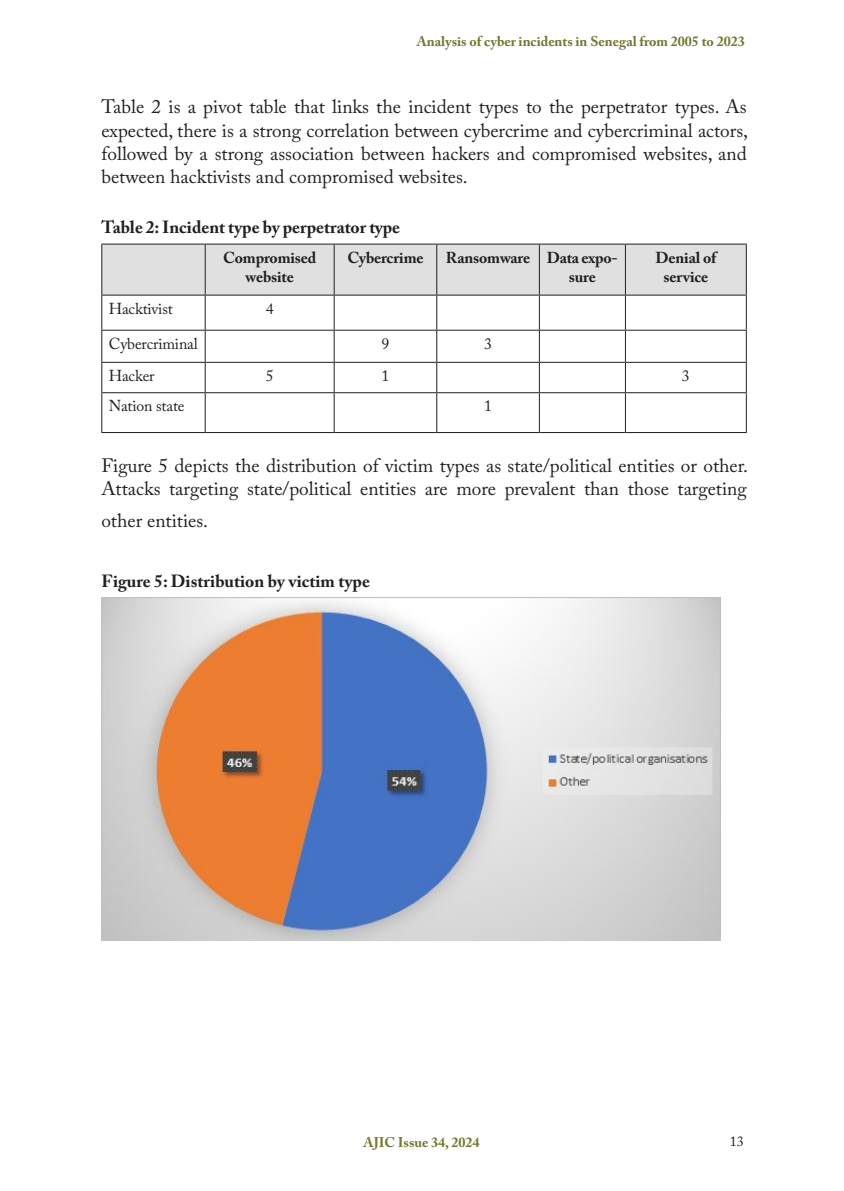
<style>
.page{position:relative;width:844px;height:1191px;background:#fff}
.page>*{position:absolute;margin:0;border:0;box-sizing:border-box;transform-origin:0 0}
.Body_Text{font:19.25px/23.1px "Adobe Caslon Pro";color:#231f20;text-align:justify}
.Body_Text-2{font:700 17.5px "Adobe Caslon Pro";color:#231f20}
.Table_Paragraph{font:700 15.75px/18.9px "Adobe Caslon Pro";letter-spacing:-.01em;color:#231f20;text-align:center}
.Table_Paragraph-2{font:15.75px "Adobe Caslon Pro";letter-spacing:-.01em;color:#231f20}
.t1{font:700 14px "Adobe Caslon Pro";color:#73762d}
.t2{font:14px "Adobe Caslon Pro";color:#231f20}
</style>
<div class="page">
<div style="left:102px;top:245px;width:643px;height:50px;background:#e0e0e0"></div>
<hr style="left:101px;top:244px;width:104px;height:1px;background:#231f20">
<hr style="left:101px;top:244px;width:1px;height:51px;background:#231f20">
<hr style="left:205px;top:244px;width:129px;height:1px;background:#231f20">
<hr style="left:205px;top:244px;width:1px;height:51px;background:#231f20">
<hr style="left:334px;top:244px;width:102px;height:1px;background:#231f20">
<hr style="left:333px;top:244px;width:1px;height:51px;background:#231f20">
<hr style="left:436px;top:244px;width:103px;height:1px;background:#231f20">
<hr style="left:436px;top:244px;width:1px;height:51px;background:#231f20">
<hr style="left:539px;top:244px;width:86px;height:1px;background:#231f20">
<hr style="left:539px;top:244px;width:1px;height:51px;background:#231f20">
<hr style="left:625px;top:244px;width:121px;height:1px;background:#231f20">
<hr style="left:624px;top:244px;width:1px;height:51px;background:#231f20">
<hr style="left:745px;top:244px;width:1px;height:51px;background:#231f20">
<hr style="left:101px;top:295px;width:104px;height:1px;background:#231f20">
<hr style="left:101px;top:295px;width:1px;height:35px;background:#231f20">
<hr style="left:205px;top:295px;width:129px;height:1px;background:#231f20">
<hr style="left:205px;top:295px;width:1px;height:35px;background:#231f20">
<hr style="left:334px;top:295px;width:102px;height:1px;background:#231f20">
<hr style="left:333px;top:295px;width:1px;height:35px;background:#231f20">
<hr style="left:436px;top:295px;width:103px;height:1px;background:#231f20">
<hr style="left:436px;top:295px;width:1px;height:35px;background:#231f20">
<hr style="left:539px;top:295px;width:86px;height:1px;background:#231f20">
<hr style="left:539px;top:295px;width:1px;height:35px;background:#231f20">
<hr style="left:625px;top:295px;width:121px;height:1px;background:#231f20">
<hr style="left:624px;top:295px;width:1px;height:35px;background:#231f20">
<hr style="left:745px;top:295px;width:1px;height:35px;background:#231f20">
<hr style="left:101px;top:330px;width:104px;height:1px;background:#231f20">
<hr style="left:101px;top:331px;width:1px;height:31px;background:#231f20">
<hr style="left:205px;top:330px;width:129px;height:1px;background:#231f20">
<hr style="left:205px;top:331px;width:1px;height:31px;background:#231f20">
<hr style="left:334px;top:330px;width:102px;height:1px;background:#231f20">
<hr style="left:333px;top:331px;width:1px;height:31px;background:#231f20">
<hr style="left:436px;top:330px;width:103px;height:1px;background:#231f20">
<hr style="left:436px;top:331px;width:1px;height:31px;background:#231f20">
<hr style="left:539px;top:330px;width:86px;height:1px;background:#231f20">
<hr style="left:539px;top:331px;width:1px;height:31px;background:#231f20">
<hr style="left:625px;top:330px;width:121px;height:1px;background:#231f20">
<hr style="left:624px;top:331px;width:1px;height:31px;background:#231f20">
<hr style="left:745px;top:331px;width:1px;height:31px;background:#231f20">
<hr style="left:101px;top:362px;width:104px;height:1px;background:#231f20">
<svg style="left:101px;top:363px;width:1px;height:29px"></svg>
<hr style="left:205px;top:362px;width:129px;height:1px;background:#231f20">
<svg style="left:205px;top:363px;width:1px;height:29px"></svg>
<hr style="left:334px;top:362px;width:102px;height:1px;background:#231f20">
<svg style="left:333px;top:363px;width:1px;height:29px"></svg>
<hr style="left:436px;top:362px;width:103px;height:1px;background:#231f20">
<svg style="left:436px;top:363px;width:1px;height:29px"></svg>
<hr style="left:539px;top:362px;width:86px;height:1px;background:#231f20">
<svg style="left:539px;top:363px;width:1px;height:29px"></svg>
<hr style="left:625px;top:362px;width:121px;height:1px;background:#231f20">
<svg style="left:624px;top:363px;width:1px;height:29px"></svg>
<svg style="left:745px;top:363px;width:1px;height:29px"></svg>
<hr style="left:101px;top:392px;width:104px;height:1px;background:#231f20">
<hr style="left:101px;top:393px;width:1px;height:39px;background:#231f20">
<hr style="left:205px;top:392px;width:129px;height:1px;background:#231f20">
<hr style="left:205px;top:393px;width:1px;height:39px;background:#231f20">
<hr style="left:334px;top:392px;width:102px;height:1px;background:#231f20">
<hr style="left:333px;top:393px;width:1px;height:39px;background:#231f20">
<hr style="left:436px;top:392px;width:103px;height:1px;background:#231f20">
<hr style="left:436px;top:393px;width:1px;height:39px;background:#231f20">
<hr style="left:539px;top:392px;width:86px;height:1px;background:#231f20">
<hr style="left:539px;top:393px;width:1px;height:39px;background:#231f20">
<hr style="left:625px;top:392px;width:121px;height:1px;background:#231f20">
<hr style="left:624px;top:393px;width:1px;height:39px;background:#231f20">
<hr style="left:745px;top:393px;width:1px;height:39px;background:#231f20">
<hr style="left:101px;top:432px;width:104px;height:1px;background:#231f20">
<hr style="left:205px;top:432px;width:129px;height:1px;background:#231f20">
<hr style="left:334px;top:432px;width:102px;height:1px;background:#231f20">
<hr style="left:436px;top:432px;width:103px;height:1px;background:#231f20">
<hr style="left:539px;top:432px;width:86px;height:1px;background:#231f20">
<hr style="left:625px;top:432px;width:121px;height:1px;background:#231f20">
<img style="left:101px;top:597px;width:619px;height:343px">
<p class="t1" style="left:416px;top:33px;width:329px">Analysis of cyber incidents in Senegal from 2005 to 2023</p>
<p class="Body_Text" style="left:101px;top:95px;width:648px">Table 2 is a pivot table that links the incident types to the perpetrator types. As expected, there is a strong correlation between cybercrime and cybercriminal actors, followed by a strong association between hackers and compromised websites, and between hacktivists and compromised websites.</p>
<p class="Body_Text-2" style="left:101px;top:217px;width:300px">Table 2: Incident type by perpetrator type</p>
<p class="Table_Paragraph" style="left:223px;top:248px;width:95px">Compromised website</p>
<p class="Table_Paragraph" style="left:347px;top:248px;width:78px">Cybercrime</p>
<p class="Table_Paragraph" style="left:446px;top:248px;width:86px">Ransomware</p>
<p class="Table_Paragraph" style="left:546px;top:248px;width:72px">Data expo&shy;sure</p>
<p class="Table_Paragraph" style="left:655px;top:248px;width:62px">Denial of service</p>
<p class="Table_Paragraph-2" style="left:109px;top:299px;width:65px">Hacktivist</p>
<p class="Table_Paragraph-2" style="left:266px;top:299px;width:9px">4</p>
<p class="Table_Paragraph-2" style="left:109px;top:334px;width:90px">Cybercriminal</p>
<p class="Table_Paragraph-2" style="left:381px;top:334px;width:9px">9</p>
<p class="Table_Paragraph-2" style="left:484px;top:334px;width:9px">3</p>
<p class="Table_Paragraph-2" style="left:109px;top:366px;width:47px">Hacker</p>
<p class="Table_Paragraph-2" style="left:266px;top:366px;width:9px">5</p>
<p class="Table_Paragraph-2" style="left:381px;top:366px;width:9px">1</p>
<p class="Table_Paragraph-2" style="left:681px;top:366px;width:9px">3</p>
<p class="Table_Paragraph-2" style="left:109px;top:397px;width:77px">Nation state</p>
<p class="Table_Paragraph-2" style="left:484px;top:397px;width:9px">1</p>
<p class="Body_Text" style="left:101px;top:454px;width:648px">Figure 5 depicts the distribution of victim types as state/political entities or other.<br>Attacks targeting state/political entities are more prevalent than those targeting</p>
<p class="Body_Text" style="left:101px;top:508px;width:108px">other entities.</p>
<p class="Body_Text-2" style="left:101px;top:571px;width:270px">Figure 5: Distribution by victim type</p>
<p class="t1" style="left:363px;top:1133px;width:118px">AJIC Issue 34, 2024</p>
<p class="t2" style="left:729px;top:1132px;width:15px">13</p>
</div>
